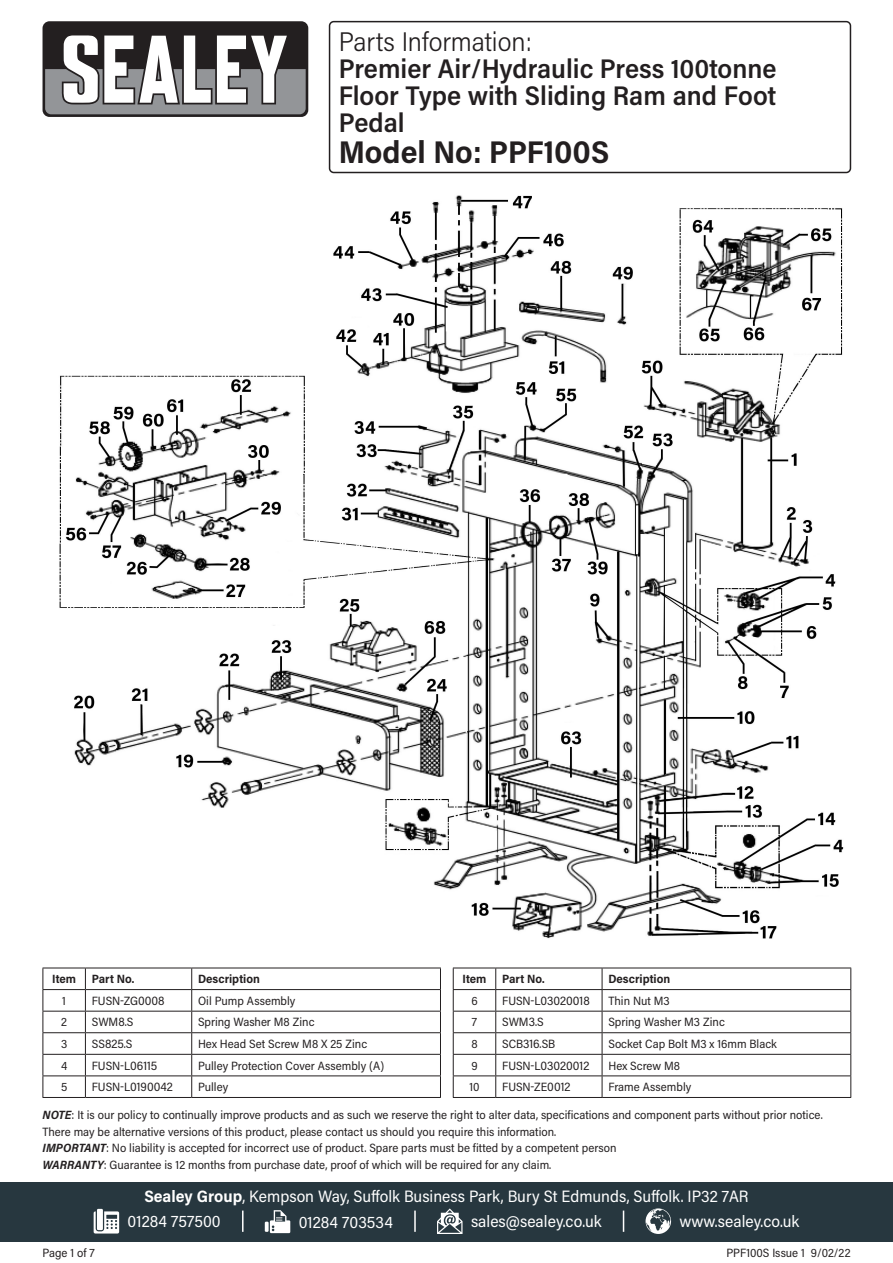
<style>
.page{position:relative;width:893px;height:1263px;background:#fff}
.page>*{position:absolute;margin:0;border:0;box-sizing:border-box;transform-origin:0 0}
.Model_Number{font:700 31.5px "Acumin Pro Semi Cond";color:#231f20}
.Product_Description{font:600 27px/27px "Acumin Pro Semi Cond";color:#231f20;text-align:justify}
.Parts_Information{font:300 27px "Acumin Pro Semi Cond";color:#231f20}
.Address{font:16.5px "Acumin Pro Semi Cond";color:#fff}
.Contact_Info{font:16.5px "Acumin Pro Semi Cond";color:#fff}
.Disclaimer{font:12px/16.5px "Acumin Pro Semi Cond";color:#231f20}
.Table_Body{font:12px "Acumin Pro Semi Cond";color:#231f20}
.Part_No__Body{font:12px "Acumin Pro Semi Cond";color:#231f20}
.Part_Description_HDR{font:700 12px "Acumin Pro Semi Cond";color:#231f20}
.Document_Info{font:12px "Acumin Pro Semi Cond";color:#231f20}
.Item_Body{font:12px "Acumin Pro Semi Cond";color:#231f20}
.Item_HDR{font:700 12px "Acumin Pro Semi Cond";letter-spacing:-.005em;color:#231f20}
.s1{font-weight:700;font-style:italic}
.s2{font-weight:700}
</style>
<div class="page">
<div style="left:43px;top:21px;width:265px;height:96px;background:#231f20;border-radius:7px"></div>
<svg style="left:45px;top:35px;width:261px;height:79px"></svg>
<div style="left:0;top:1182px;width:893px;height:60px;background:#27373f"></div>
<svg style="left:94px;top:1211px;width:25px;height:22px"></svg>
<div style="left:97px;top:1209px;width:6px;height:21px;background:#fff"></div>
<svg style="left:265px;top:1222px;width:4px;height:10px"></svg>
<svg style="left:270px;top:1210px;width:20px;height:23px"></svg>
<svg style="left:437px;top:1208px;width:25px;height:26px"></svg>
<svg style="left:645px;top:1208px;width:26px;height:26px"></svg>
<hr style="left:242px;top:1210px;width:2px;height:22px;background:#fff">
<svg style="left:623px;top:1210px;width:1px;height:22px"></svg>
<hr style="left:414px;top:1210px;width:2px;height:22px;background:#fff">
<div style="left:329px;top:21px;width:522px;height:152px;border:2px solid #231f20;border-radius:4px"></div>
<hr style="left:43px;top:968px;width:42px;height:1px;background:#231f20">
<hr style="left:85px;top:968px;width:107px;height:1px;background:#231f20">
<hr style="left:192px;top:968px;width:249px;height:1px;background:#231f20">
<hr style="left:43px;top:989px;width:42px;height:1px;background:#231f20">
<hr style="left:85px;top:989px;width:107px;height:1px;background:#231f20">
<hr style="left:192px;top:989px;width:249px;height:1px;background:#231f20">
<hr style="left:43px;top:1011px;width:42px;height:1px;background:#231f20">
<hr style="left:85px;top:1011px;width:107px;height:1px;background:#231f20">
<hr style="left:192px;top:1011px;width:249px;height:1px;background:#231f20">
<hr style="left:43px;top:1032px;width:42px;height:1px;background:#231f20">
<hr style="left:85px;top:1032px;width:107px;height:1px;background:#231f20">
<hr style="left:192px;top:1032px;width:249px;height:1px;background:#231f20">
<hr style="left:43px;top:1054px;width:42px;height:1px;background:#231f20">
<hr style="left:85px;top:1054px;width:107px;height:1px;background:#231f20">
<hr style="left:192px;top:1054px;width:249px;height:1px;background:#231f20">
<hr style="left:43px;top:1075px;width:42px;height:1px;background:#231f20">
<svg style="left:43px;top:968px;width:1px;height:129px"></svg>
<hr style="left:85px;top:1075px;width:107px;height:1px;background:#231f20">
<svg style="left:85px;top:968px;width:1px;height:129px"></svg>
<hr style="left:192px;top:1075px;width:249px;height:1px;background:#231f20">
<svg style="left:191px;top:968px;width:1px;height:129px"></svg>
<svg style="left:440px;top:968px;width:1px;height:129px"></svg>
<hr style="left:43px;top:1097px;width:42px;height:1px;background:#231f20">
<hr style="left:85px;top:1097px;width:107px;height:1px;background:#231f20">
<hr style="left:192px;top:1097px;width:249px;height:1px;background:#231f20">
<hr style="left:453px;top:968px;width:43px;height:1px;background:#231f20">
<hr style="left:496px;top:968px;width:106px;height:1px;background:#231f20">
<hr style="left:602px;top:968px;width:249px;height:1px;background:#231f20">
<hr style="left:453px;top:989px;width:43px;height:1px;background:#231f20">
<hr style="left:496px;top:989px;width:106px;height:1px;background:#231f20">
<hr style="left:602px;top:989px;width:249px;height:1px;background:#231f20">
<hr style="left:453px;top:1011px;width:43px;height:1px;background:#231f20">
<hr style="left:496px;top:1011px;width:106px;height:1px;background:#231f20">
<hr style="left:602px;top:1011px;width:249px;height:1px;background:#231f20">
<hr style="left:453px;top:1032px;width:43px;height:1px;background:#231f20">
<hr style="left:496px;top:1032px;width:106px;height:1px;background:#231f20">
<hr style="left:602px;top:1032px;width:249px;height:1px;background:#231f20">
<hr style="left:453px;top:1054px;width:43px;height:1px;background:#231f20">
<hr style="left:496px;top:1054px;width:106px;height:1px;background:#231f20">
<hr style="left:602px;top:1054px;width:249px;height:1px;background:#231f20">
<hr style="left:453px;top:1075px;width:43px;height:1px;background:#231f20">
<svg style="left:453px;top:968px;width:1px;height:129px"></svg>
<hr style="left:496px;top:1075px;width:106px;height:1px;background:#231f20">
<svg style="left:495px;top:968px;width:1px;height:129px"></svg>
<hr style="left:602px;top:1075px;width:249px;height:1px;background:#231f20">
<svg style="left:602px;top:968px;width:1px;height:129px"></svg>
<svg style="left:850px;top:968px;width:1px;height:129px"></svg>
<hr style="left:453px;top:1097px;width:43px;height:1px;background:#231f20">
<hr style="left:496px;top:1097px;width:106px;height:1px;background:#231f20">
<hr style="left:602px;top:1097px;width:249px;height:1px;background:#231f20">
<img style="left:59px;top:195px;width:785px;height:744px">
<p class="Parts_Information" style="left:339px;top:23px;width:195px">Parts Information:</p>
<p class="Product_Description" style="left:339px;top:54px;width:439px">Premier Air/Hydraulic Press 100tonne Floor Type with Sliding Ram and Foot Pedal</p>
<p class="Model_Number" style="left:339px;top:130px;width:272px">Model No: PPF100S</p>
<p class="Item_HDR" style="left:52px;top:970px;width:25px">Item</p>
<p class="Part_Description_HDR" style="left:92px;top:970px;width:44px">Part No.</p>
<p class="Part_Description_HDR" style="left:198px;top:970px;width:63px">Description</p>
<p class="Item_Body" style="left:62px;top:992px;width:5px">1</p>
<p class="Part_No__Body" style="left:92px;top:992px;width:74px">FUSN-ZG0008</p>
<p class="Table_Body" style="left:198px;top:992px;width:99px">Oil Pump Assembly</p>
<p class="Item_Body" style="left:61px;top:1014px;width:7px">2</p>
<p class="Part_No__Body" style="left:92px;top:1014px;width:43px">SWM8.S</p>
<p class="Table_Body" style="left:198px;top:1014px;width:118px">Spring Washer M8 Zinc</p>
<p class="Item_Body" style="left:61px;top:1035px;width:8px">3</p>
<p class="Part_No__Body" style="left:92px;top:1035px;width:42px">SS825.S</p>
<p class="Table_Body" style="left:198px;top:1035px;width:171px">Hex Head Set Screw M8 X 25 Zinc</p>
<p class="Item_Body" style="left:61px;top:1057px;width:8px">4</p>
<p class="Part_No__Body" style="left:92px;top:1057px;width:67px">FUSN-L06115</p>
<p class="Table_Body" style="left:198px;top:1057px;width:188px">Pulley Protection Cover Assembly (A)</p>
<p class="Item_Body" style="left:61px;top:1078px;width:8px">5</p>
<p class="Part_No__Body" style="left:92px;top:1078px;width:83px">FUSN-L0190042</p>
<p class="Table_Body" style="left:198px;top:1078px;width:32px">Pulley</p>
<p class="Item_HDR" style="left:463px;top:970px;width:25px">Item</p>
<p class="Part_Description_HDR" style="left:502px;top:970px;width:44px">Part No.</p>
<p class="Part_Description_HDR" style="left:608px;top:970px;width:63px">Description</p>
<p class="Item_Body" style="left:471px;top:992px;width:8px">6</p>
<p class="Part_No__Body" style="left:502px;top:992px;width:89px">FUSN-L03020018</p>
<p class="Table_Body" style="left:608px;top:992px;width:63px">Thin Nut M3</p>
<p class="Item_Body" style="left:472px;top:1014px;width:7px">7</p>
<p class="Part_No__Body" style="left:502px;top:1014px;width:43px">SWM3.S</p>
<p class="Table_Body" style="left:608px;top:1014px;width:118px">Spring Washer M3 Zinc</p>
<p class="Item_Body" style="left:471px;top:1035px;width:8px">8</p>
<p class="Part_No__Body" style="left:502px;top:1035px;width:55px">SCB316.SB</p>
<p class="Table_Body" style="left:608px;top:1035px;width:170px">Socket Cap Bolt M3 x 16mm Black</p>
<p class="Item_Body" style="left:471px;top:1057px;width:8px">9</p>
<p class="Part_No__Body" style="left:502px;top:1057px;width:89px">FUSN-L03020012</p>
<p class="Table_Body" style="left:608px;top:1057px;width:73px">Hex Screw M8</p>
<p class="Item_Body" style="left:469px;top:1078px;width:12px">10</p>
<p class="Part_No__Body" style="left:502px;top:1078px;width:70px">FUSN-ZE0012</p>
<p class="Table_Body" style="left:608px;top:1078px;width:84px">Frame Assembly</p>
<p class="Disclaimer" style="left:43px;top:1106px;width:782px"><span class="s1">NOTE</span>: It is our policy to continually improve products and as such we reserve the right to alter data, specifications and component parts without prior notice.<br>There may be alternative versions of this product, please contact us should you require this information.</p>
<p class="Disclaimer" style="left:43px;top:1139px;width:575px"><span class="s1">IMPORTANT</span>: No liability is accepted for incorrect use of product. Spare parts must be fitted by a competent person</p>
<p class="Disclaimer" style="left:43px;top:1156px;width:510px"><span class="s1">WARRANTY</span>: Guarantee is 12 months from purchase date, proof of which will be required for any claim.</p>
<p class="Document_Info" style="left:43px;top:1244px;width:54px">Page 1 of 7</p>
<p class="Address" style="left:144px;top:1185px;width:606px"><span class="s2">Sealey Group</span>, Kempson Way, Suffolk Business Park, Bury St Edmunds, Suffolk. IP32 7AR</p>
<p class="Contact_Info" style="left:128px;top:1210px;width:95px">01284 757500</p>
<p class="Contact_Info" style="left:299px;top:1210px;width:96px">01284 703534</p>
<p class="Contact_Info" style="left:471px;top:1210px;width:132px">sales@sealey.co.uk</p>
<p class="Contact_Info" style="left:680px;top:1210px;width:121px">www.sealey.co.uk</p>
<p class="Document_Info" style="left:726px;top:1244px;width:125px">PPF100S Issue 1 9/02/22</p>
</div>
